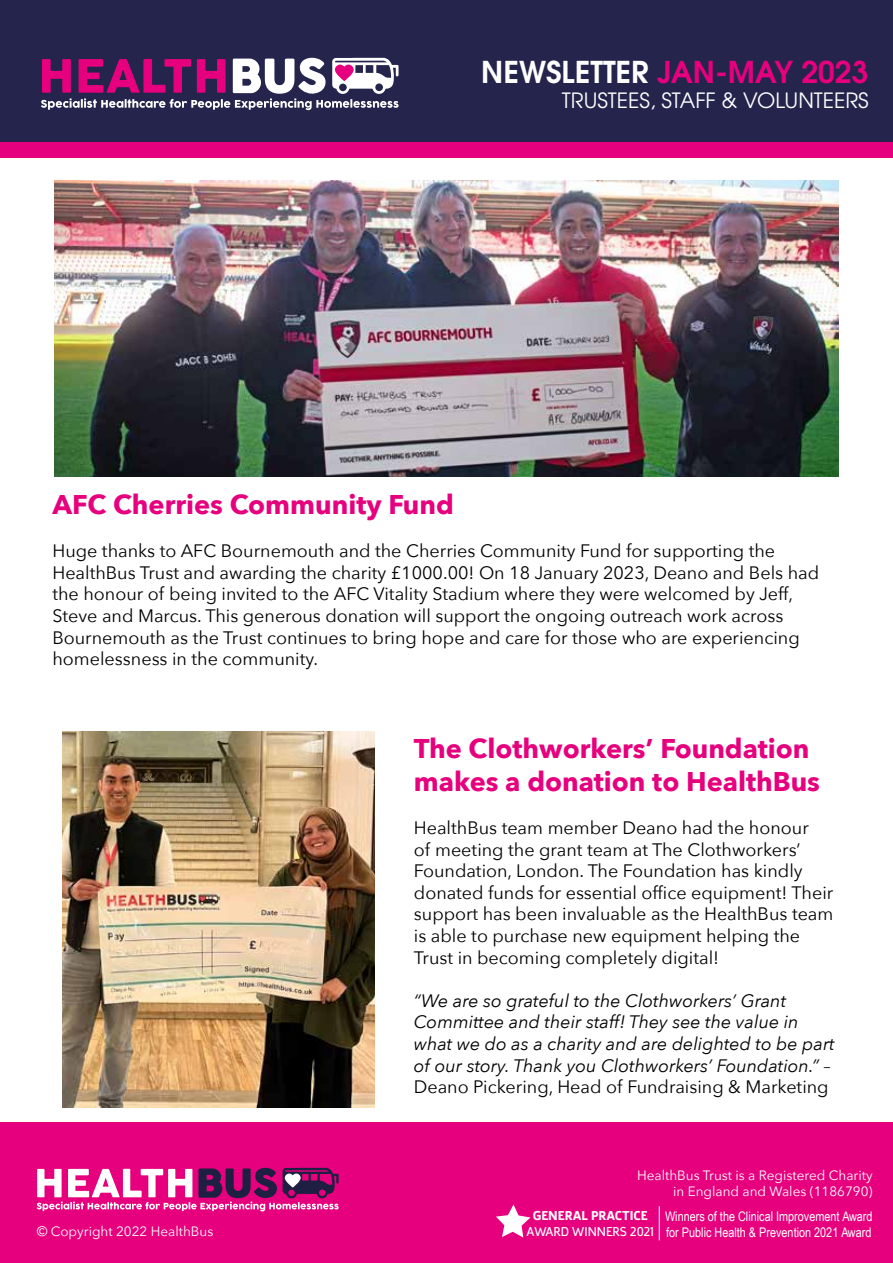
<style>
.page{position:relative;width:893px;height:1263px;background:#fff}
.page>*{position:absolute;margin:0;border:0;box-sizing:border-box;transform-origin:0 0}
.t1{font:700 30px "Te X Gyre Adventor";color:#e6007d}
.t2{font:700 27px/32.4px "Avenir Next";color:#e6007d}
.t3{font:21px "Te X Gyre Adventor";color:#fff}
.t4{font:18px/21.6px "Avenir Next";color:#000}
.t5{font:italic 18px/21.6px "Avenir Next";color:#000}
.t6{font:13.5px/16.2px "Avenir Next";color:#fff;text-align:right}
.t7{font:13.2px "Arial Narrow";color:#fff}
.t8{font:13.2px "Argumentum";color:#fff}
.t9{font:700 13.2px "Argumentum";color:#fff}
.s1{color:#fff}
.s2{font-style:normal}
</style>
<div class="page">
<div style="left:0;top:0;width:893px;height:151px;background:#24244d"></div>
<svg style="left:41px;top:58px;width:358px;height:52px"></svg>
<div style="left:0;top:142px;width:893px;height:16px;background:#e6007d"></div>
<div style="left:0;top:1123px;width:893px;height:140px;background:#e6007d"></div>
<svg style="left:37px;top:1168px;width:302px;height:43px"></svg>
<hr style="left:659px;top:1206px;width:1px;height:34px;background:#fff">
<svg style="left:496px;top:1204px;width:34px;height:33px"></svg>
<img style="left:54px;top:181px;width:785px;height:295px">
<img style="left:62px;top:731px;width:312px;height:376px">
<h1 class="t1" style="left:481px;top:46px;width:389px"><span class="s1">NEWSLETTER</span> JAN-MAY 2023</h1>
<p class="t3" style="left:562px;top:84px;width:308px">TRUSTEES, STAFF &amp; VOLUNTEERS</p>
<h2 class="t2" style="left:52px;top:488px;width:403px">AFC Cherries Community Fund</h2>
<p class="t4" style="left:52px;top:539px;width:768px">Huge thanks to AFC Bournemouth and the Cherries Community Fund for supporting the HealthBus Trust and awarding the charity £1000.00! On 18 January 2023, Deano and Bels had the honour of being invited to the AFC Vitality Stadium where they were welcomed by Jeff, Steve and Marcus. This generous donation will support the ongoing outreach work across Bournemouth as the Trust continues to bring hope and care for those who are experiencing homelessness in the community.</p>
<h2 class="t2" style="left:414px;top:732px;width:408px">The Clothworkers’ Foundation makes a donation to HealthBus</h2>
<p class="t4" style="left:414px;top:816px;width:421px">HealthBus team member Deano had the honour<br>of meeting the grant team at The Clothworkers’ Foundation, London. The Foundation has kindly donated funds for essential office equipment! Their support has been invaluable as the HealthBus team is able to purchase new equipment helping the Trust in becoming completely digital!</p>
<p class="t5" style="left:414px;top:989px;width:422px">“We are so grateful to the Clothworkers’ Grant Committee and their staff! They see the value in what we do as a charity and are delighted to be part of our story. Thank you Clothworkers’ Foundation.” <span class="s2">– Deano Pickering, Head of Fundraising &amp; Marketing</span></p>
<p class="t6" style="left:637px;top:1167px;width:237px">HealthBus Trust is a Registered Charity in England and Wales (1186790)</p>
<p class="t9" style="left:533px;top:1207px;width:117px">GENERAL PRACTICE</p>
<p class="t8" style="left:527px;top:1223px;width:129px">AWARD WINNERS 2021</p>
<p class="t7" style="left:665px;top:1206px;width:209px">Winners of the Clinical Improvement Award</p>
<p class="t6" style="left:37px;top:1222px;width:178px">© Copyright 2022 HealthBus</p>
<p class="t7" style="left:666px;top:1222px;width:207px">for Public Health &amp; Prevention 2021 Award</p>
</div>
